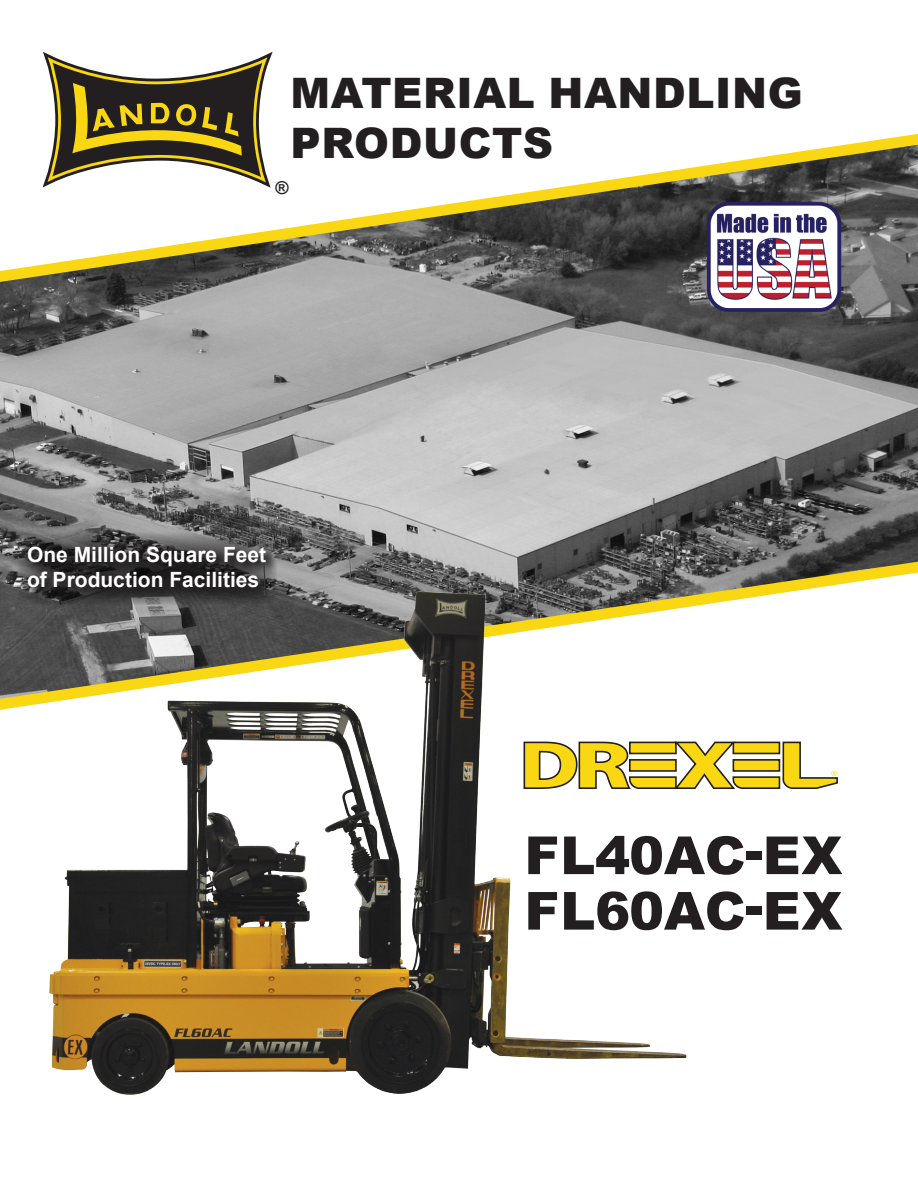
<style>
.page{position:relative;width:918px;height:1188px;background:#fff}
.page>*{position:absolute;margin:0;border:0;box-sizing:border-box;transform-origin:0 0}
.t1{font:900 52.5px "Arial";color:#231f20}
.t2{font:900 42px "Arial";letter-spacing:.015em;color:#231f20}
.t3{font:700 21px "Arial";color:#fff}
.t4{font:700 17.85px "Arial";color:#231f20}
</style>
<div class="page">
<img style="left:0;top:282px;width:918px;height:280px">
<svg style="left:0;top:134px;width:918px;height:148px"></svg>
<svg style="left:0;top:562px;width:918px;height:43px"></svg>
<svg style="left:43px;top:52px;width:231px;height:136px"></svg>
<svg style="left:18px;top:533px;width:259px;height:36px;background:#5e5e5e"></svg>
<svg style="left:26px;top:544px;width:252px;height:25px;background:#353334"></svg>
<img style="left:704px;top:195px;width:139px;height:119px">
<svg style="left:706px;top:742px;width:132px;height:47px"></svg>
<img style="left:0;top:569px;width:706px;height:526px">
<p class="t2" style="left:291px;top:63px;width:514px">MATERIAL HANDLING</p>
<p class="t2" style="left:291px;top:113px;width:264px">PRODUCTS</p>
<p class="t4" style="left:276px;top:176px;width:15px">®</p>
<p class="t3" style="left:27px;top:540px;width:241px">One Million Square Feet</p>
<p class="t3" style="left:27px;top:565px;width:234px">of Production Facilities</p>
<p class="t1" style="left:524px;top:817px;width:319px">FL40AC-EX</p>
<p class="t1" style="left:524px;top:873px;width:319px">FL60AC-EX</p>
</div>
